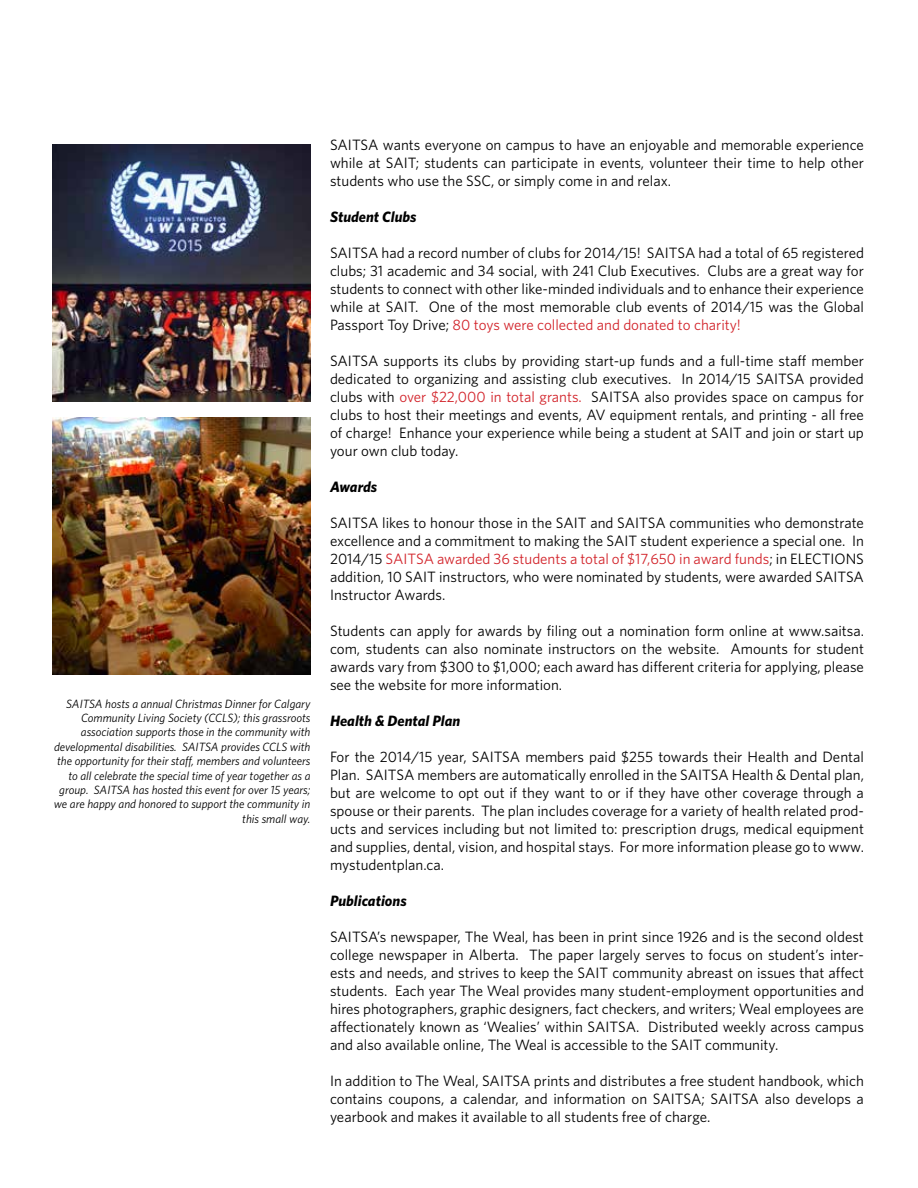
<style>
.page{position:relative;width:918px;height:1188px;background:#fff}
.page>*{position:absolute;margin:0;border:0;box-sizing:border-box;transform-origin:0 0}
.t1{font:15px/18px "Whitney HTF";color:#000;text-align:justify}
.t2{font:italic 700 15px "Whitney HTF";color:#000}
.t3{font:italic 12px/14.4px "Whitney HTF";color:#000;text-align:right}
.s1{color:#d2232a}
</style>
<div class="page">
<img style="left:52px;top:418px;width:258px;height:257px">
<img style="left:52px;top:145px;width:258px;height:257px">
<p class="t3" style="left:54px;top:696px;width:258px">SAITSA hosts a annual Christmas Dinner for Calgary Community Living Society (CCLS); this grassroots association supports those in the community with developmental disabilities. SAITSA provides CCLS with the opportunity for their staff, members and volunteers to all celebrate the special time of year together as a group. SAITSA has hosted this event for over 15 years; we are happy and honored to support the community in this small way.</p>
<p class="t1" style="left:330px;top:135px;width:535px">SAITSA wants everyone on campus to have an enjoyable and memorable experience while at SAIT; students can participate in events, volunteer their time to help other students who use the SSC, or simply come in and relax.</p>
<p class="t2" style="left:330px;top:208px;width:88px">Student Clubs</p>
<p class="t1" style="left:330px;top:243px;width:536px">SAITSA had a record number of clubs for 2014/15! SAITSA had a total of 65 registered clubs; 31 academic and 34 social, with 241 Club Executives. Clubs are a great way for students to connect with other like-minded individuals and to enhance their experience while at SAIT. One of the most memorable club events of 2014/15 was the Global Passport Toy Drive; <span class="s1">80 toys were collected and donated to charity!</span></p>
<p class="t1" style="left:330px;top:351px;width:536px">SAITSA supports its clubs by providing start-up funds and a full-time staff member dedicated to organizing and assisting club executives. In 2014/15 SAITSA provided clubs with <span class="s1">over $22,000 in total grants.</span> SAITSA also provides space on campus for clubs to host their meetings and events, AV equipment rentals, and printing - all free of charge! Enhance your experience while being a student at SAIT and join or start up your own club today.</p>
<p class="t2" style="left:330px;top:478px;width:49px">Awards</p>
<p class="t1" style="left:330px;top:513px;width:535px">SAITSA likes to honour those in the SAIT and SAITSA communities who demonstrate excellence and a commitment to making the SAIT student experience a special one. In 2014/15 <span class="s1">SAITSA awarded 36 students a total of $17,650 in award funds</span>; in ELECTIONS addition, 10 SAIT instructors, who were nominated by students, were awarded SAITSA Instructor Awards.</p>
<p class="t1" style="left:330px;top:621px;width:536px">Students can apply for awards by filing out a nomination form online at www.saitsa. com, students can also nominate instructors on the website. Amounts for student awards vary from $300 to $1,000; each award has different criteria for applying, please see the website for more information.</p>
<p class="t2" style="left:330px;top:712px;width:132px">Health &amp; Dental Plan</p>
<p class="t1" style="left:330px;top:747px;width:536px">For the 2014/15 year, SAITSA members paid $255 towards their Health and Dental Plan. SAITSA members are automatically enrolled in the SAITSA Health &amp; Dental plan, but are welcome to opt out if they want to or if they have other coverage through a spouse or their parents. The plan includes coverage for a variety of health related prod&shy;ucts and services including but not limited to: prescription drugs, medical equipment and supplies, dental, vision, and hospital stays. For more information please go to www. mystudentplan.ca.</p>
<p class="t2" style="left:330px;top:892px;width:78px">Publications</p>
<p class="t1" style="left:330px;top:927px;width:536px">SAITSA’s newspaper, The Weal, has been in print since 1926 and is the second oldest college newspaper in Alberta. The paper largely serves to focus on student’s inter&shy;ests and needs, and strives to keep the SAIT community abreast on issues that affect students. Each year The Weal provides many student-employment opportunities and hires photographers, graphic designers, fact checkers, and writers; Weal employees are affectionately known as ‘Wealies’ within SAITSA. Distributed weekly across campus and also available online, The Weal is accessible to the SAIT community.</p>
<p class="t1" style="left:330px;top:1071px;width:535px">In addition to The Weal, SAITSA prints and distributes a free student handbook, which contains coupons, a calendar, and information on SAITSA; SAITSA also develops a yearbook and makes it available to all students free of charge.</p>
</div>
